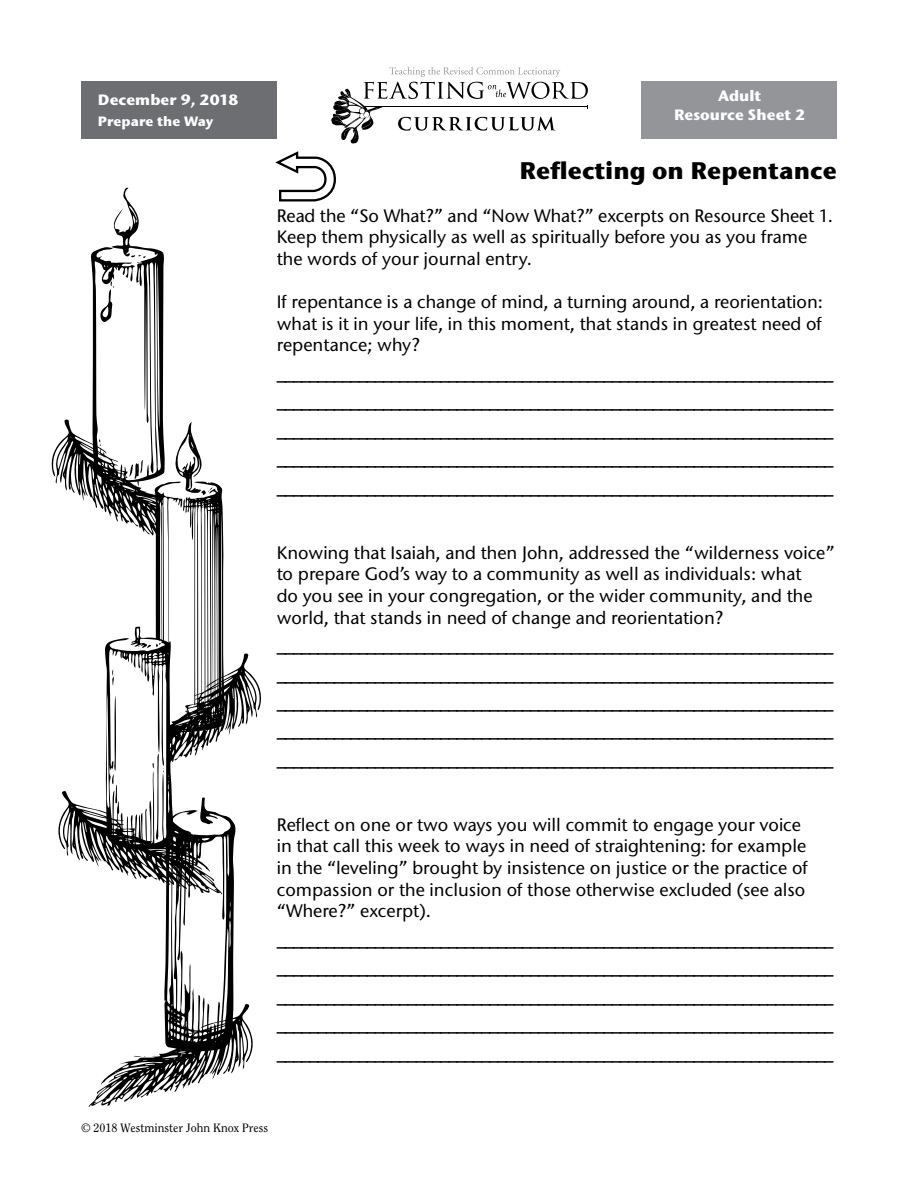
<style>
.page{position:relative;width:918px;height:1188px;background:#fff}
.page>*{position:absolute;margin:0;border:0;box-sizing:border-box;transform-origin:0 0}
.t1{font:700 24px "Stone Sans ITC Std";color:#000}
.t2{font:500 18px/28.5px "Stone Sans ITC Std";color:#000;text-align:justify}
.t3{font:700 15px/18.8px "Stone Sans ITC Std";color:#fff;text-align:center}
.t4{font:700 13.5px "Stone Sans ITC Std";color:#fff}
.t5{font:12px "Clearface Std";color:#000}
</style>
<div class="page">
<div style="left:641px;top:81px;width:196px;height:57px;background:#939598"></div>
<div style="left:81px;top:81px;width:196px;height:57px;background:#6d6e71"></div>
<svg style="left:52px;top:188px;width:209px;height:919px"></svg>
<svg style="left:273px;top:67px;width:315px;height:135px"></svg>
<p class="t3" style="left:98px;top:90px;width:142px">December 9, 2018</p>
<p class="t4" style="left:98px;top:112px;width:117px">Prepare the Way</p>
<p class="t3" style="left:674px;top:86px;width:133px">Adult<br>Resource Sheet 2</p>
<h1 class="t1" style="left:519px;top:155px;width:319px">Reflecting on Repentance</h1>
<p class="t2" style="left:277px;top:205px;width:558px;line-height:21.6px;text-align:left">Read the “So What?” and “Now What?” excerpts on Resource Sheet 1.<br>Keep them physically as well as spiritually before you as you frame the words of your journal entry.</p>
<p class="t2" style="left:277px;top:291px;width:548px;line-height:21.6px">If repentance is a change of mind, a turning around, a reorientation: what is it in your life, in this moment, that stands in greatest need of repentance; why?</p>
<p class="t2" style="left:277px;top:359px;width:558px">____________________________________________________________________ ____________________________________________________________________ ____________________________________________________________________ ____________________________________________________________________ ____________________________________________________________________</p>
<p class="t2" style="left:277px;top:542px;width:559px;line-height:21.6px;text-align:left">Knowing that Isaiah, and then John, addressed the “wilderness voice” to prepare God’s way to a community as well as individuals: what<br>do you see in your congregation, or the wider community, and the world, that stands in need of change and reorientation?</p>
<p class="t2" style="left:277px;top:631px;width:558px">____________________________________________________________________ ____________________________________________________________________ ____________________________________________________________________ ____________________________________________________________________ ____________________________________________________________________</p>
<p class="t2" style="left:277px;top:814px;width:533px;line-height:21.6px;text-align:left">Reflect on one or two ways you will commit to engage your voice in that call this week to ways in need of straightening: for example in the “leveling” brought by insistence on justice or the practice of compassion or the inclusion of those otherwise excluded (see also “Where?” excerpt).</p>
<p class="t2" style="left:277px;top:925px;width:558px">____________________________________________________________________ ____________________________________________________________________ ____________________________________________________________________ ____________________________________________________________________ ____________________________________________________________________</p>
<p class="t5" style="left:81px;top:1121px;width:189px">© 2018 Westminster John Knox Press</p>
</div>
